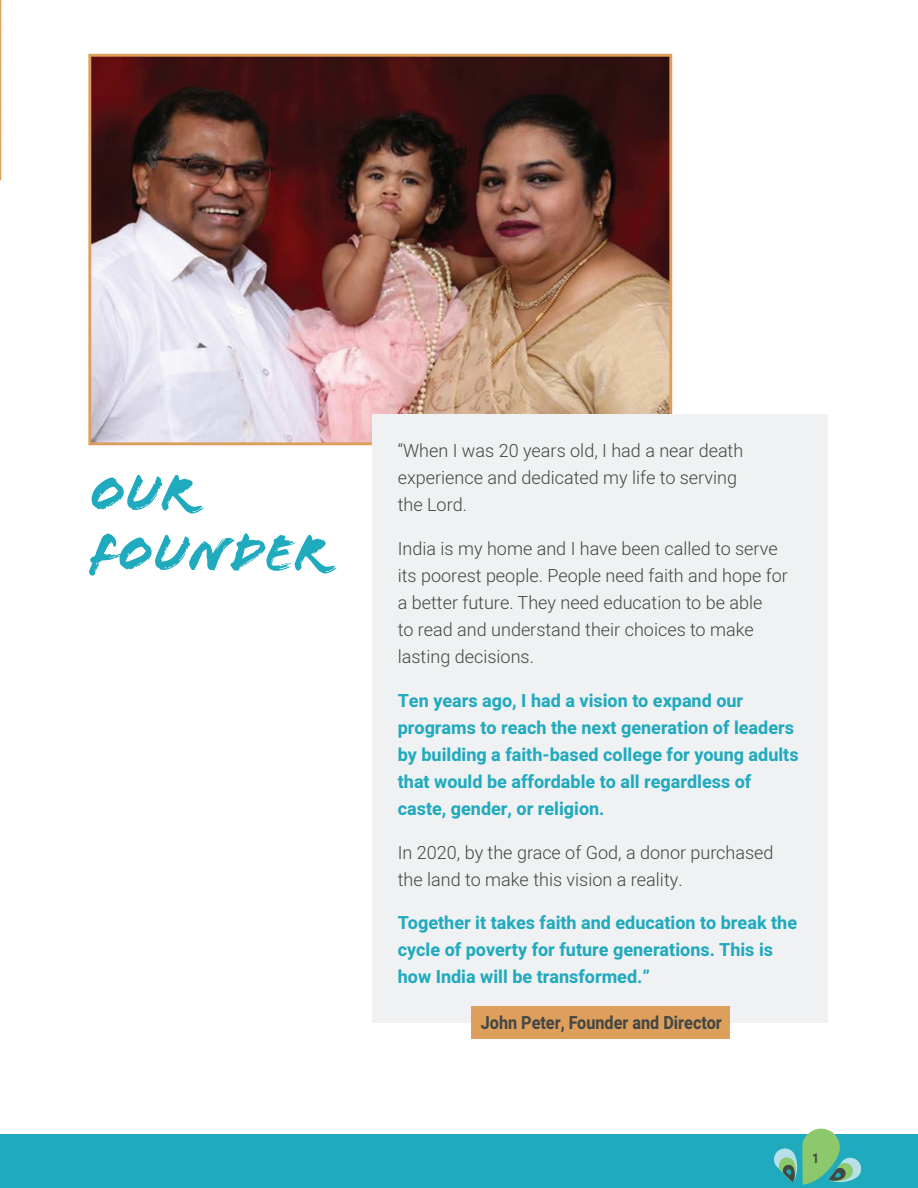
<style>
.page{position:relative;width:918px;height:1188px;background:#fff}
.page>*{position:absolute;margin:0;border:0;box-sizing:border-box;transform-origin:0 0}
.t1{font:54px/60px "Flood Std";color:#20aabe}
.t2{font:300 18px/27px "Heebo";color:#434744}
.t3{font:700 18px/27px "Heebo";color:#20aabe}
.t4{font:700 18px "Heebo";color:#434744;scale:.9 1}
.t5{font:700 13.5px "Heebo";color:#434744;scale:.9 1}
.s1{color:#fff}
</style>
<div class="page">
<img style="left:0;top:0;width:828px;height:1023px">
<img style="left:0;top:179px;width:1px;height:267px">
<div style="left:373px;top:414px;width:455px;height:608px;background:#f0f1f2"></div>
<div style="left:471px;top:1006px;width:259px;height:33px;background:#dd9f5b"></div>
<div style="left:0;top:1134px;width:918px;height:54px;background:#20aabe"></div>
<svg style="left:774px;top:1128px;width:87px;height:57px"></svg>
<p class="t1" style="left:90px;top:464px;width:239px">OUR<br>FOUNDER</p>
<p class="t2" style="left:398px;top:437px;width:347px">“When I was 20 years old, I had a near death experience and dedicated my life to serving the Lord.</p>
<p class="t2" style="left:398px;top:535px;width:392px">India is my home and I have been called to serve its poorest people. People need faith and hope for a better future. They need education to be able<br>to read and understand their choices to make lasting decisions.</p>
<p class="t3" style="left:398px;top:688px;width:402px">Ten years ago, I had a vision to expand our programs to reach the next generation of leaders by building a faith-based college for young adults that would be affordable to all regardless of caste, gender, or religion.</p>
<p class="t2" style="left:398px;top:839px;width:377px">In 2020, by the grace of God, a donor purchased the land to make this vision a reality.</p>
<p class="t3" style="left:398px;top:910px;width:401px">Together it takes faith and education to break the cycle of poverty for future generations. This is how India will be transformed.”</p>
<p class="t4" style="left:481px;top:1010px;width:269px">John Peter, Founder and Director</p>
<p class="t5" style="left:812px;top:1149px;width:18px">1<span class="s1">1</span></p>
</div>
